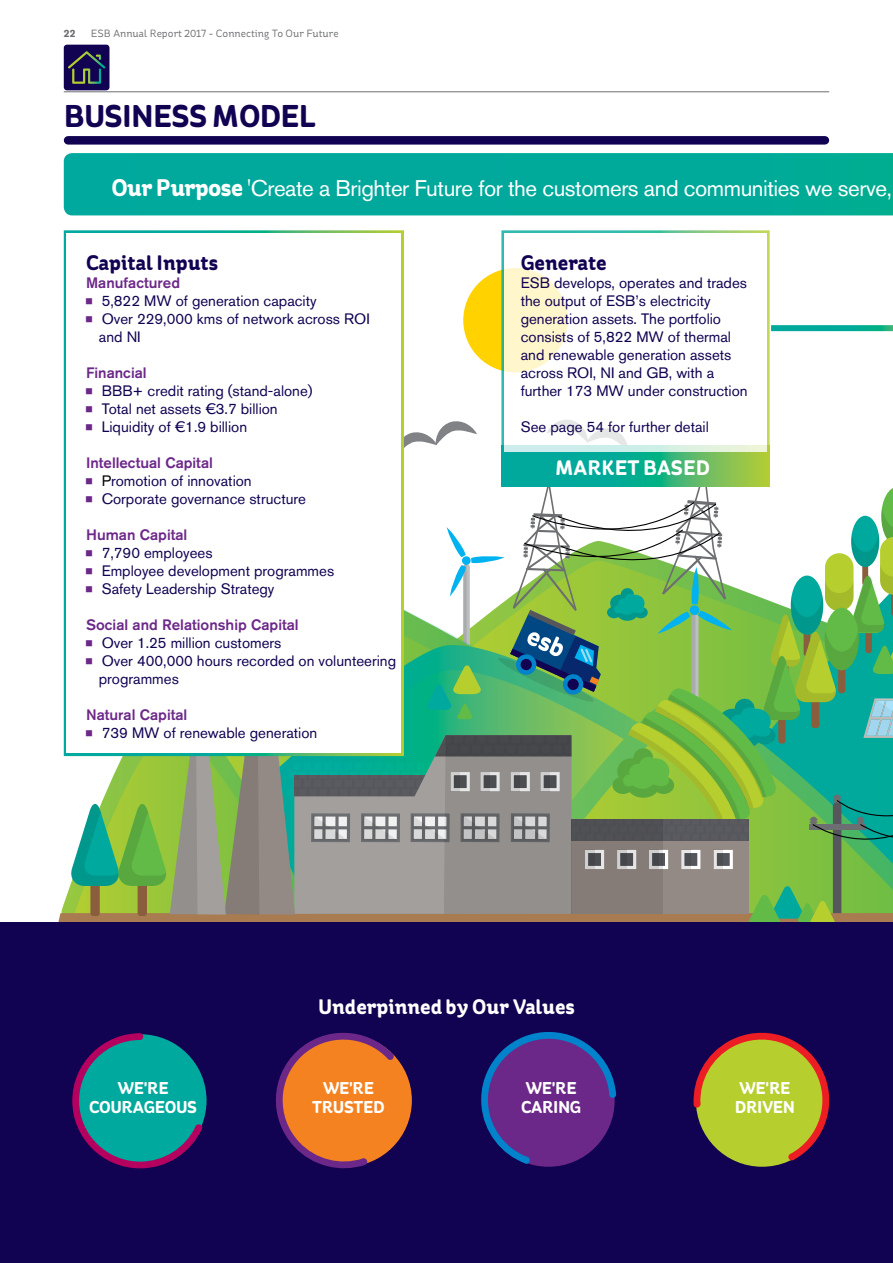
<style>
.page{position:relative;width:893px;height:1263px;background:#fff}
.page>*{position:absolute;margin:0;border:0;box-sizing:border-box;transform-origin:0 0}
.t1{font:700 31.5px "St Ryde";letter-spacing:-.02em;color:#110252}
.t2{font:22.5px "Akzidenz Grotesk BQ";letter-spacing:-.02em;color:#fff}
.t3{font:700 21px "St Ryde";color:#fff}
.t4{font:700 21px "St Ryde";color:#110252}
.t5{font:700 17.1px/19.2px "St Ryde";letter-spacing:-.02em;color:#fff;text-align:center}
.t6{font:15px/18px "Akzidenz Grotesk BQ";color:#110252}
.t7{font:500 15px "Akzidenz Grotesk BQ";color:#6c2889}
.t8{font:10.5px "St Ryde";color:#6d6e71}
.t9{font:700 10.5px "Akzidenz Grotesk BQ";color:#6d6e71}
.s1{font-family:"St Ryde";font-weight:700;font-size:24px}
.s2{font-weight:500;color:#6c2889}
.s3{color:#000}
</style>
<div class="page">
<hr style="left:64px;top:91px;width:765px;height:1px;background:#6d6e71">
<svg style="left:404px;top:421px;width:73px;height:27px"></svg>
<div style="left:463px;top:268px;width:105px;height:104px;background:#ffd200;border-radius:50%"></div>
<div style="left:0;top:922px;width:893px;height:341px;background:#110252"></div>
<div style="left:64px;top:230px;width:340px;height:526px;background:#fff;border:6px solid #fff"></div>
<div style="left:68px;top:136px;width:757px;height:9px;background:#110252"></div>
<svg style="left:72px;top:1033px;width:130px;height:135px"></svg>
<div style="left:279px;top:1034px;width:133px;height:133px;background:#f58220;border-radius:50%"></div>
<svg style="left:275px;top:1032px;width:119px;height:137px"></svg>
<svg style="left:481px;top:1032px;width:135px;height:132px"></svg>
<svg style="left:693px;top:1032px;width:137px;height:129px"></svg>
<svg style="left:501px;top:454px;width:268px;height:11px;background:#2eb27f"></svg>
<div style="left:501px;top:230px;width:269px;height:224px;background:#fff;border:6px solid #fff"></div>
<svg style="left:771px;top:325px;width:122px;height:6px"></svg>
<svg style="left:64px;top:153px;width:829px;height:62px;background:#00a99a"></svg>
<div style="left:64px;top:45px;width:45px;height:45px;background:#110252;border-radius:3px"></div>
<svg style="left:68px;top:51px;width:37px;height:33px"></svg>
<svg style="left:58px;top:465px;width:835px;height:457px"></svg>
<p class="t9" style="left:64px;top:27px;width:13px">22</p>
<p class="t8" style="left:91px;top:27px;width:249px">ESB Annual Report 2017 - Connecting To Our Future</p>
<h1 class="t1" style="left:64px;top:97px;width:254px">BUSINESS MODEL</h1>
<h2 class="t2" style="left:111px;top:175px;width:782px"><span class="s1">Our Purpose</span> 'Create a Brighter Future for the customers and communities we serve,</h2>
<h3 class="t4" style="left:86px;top:250px;width:133px">Capital Inputs</h3>
<p class="t7" style="left:86px;top:274px;width:95px">Manufactured</p>
<p class="t6" style="left:99px;top:292px;width:272px">5,822 MW of generation capacity<br>Over 229,000 kms of network across ROI and NI</p>
<p class="t7" style="left:86px;top:364px;width:62px">Financial</p>
<p class="t6" style="left:102px;top:382px;width:212px">BBB+ credit rating (stand-alone)<br>Total net assets €3.7 billion<br>Liquidity of €1.9 billion</p>
<p class="t6" style="left:102px;top:454px;width:206px;text-indent:-16px"><span class="s2">Intellectual Capital<br></span><span class="s3">P</span>romotion of innovation<br>Corporate governance structure</p>
<p class="t7" style="left:86px;top:526px;width:103px">Human Capital</p>
<p class="t6" style="left:102px;top:544px;width:234px">7,790 employees<br>Employee development programmes<br>Safety Leadership Strategy</p>
<p class="t7" style="left:86px;top:616px;width:214px">Social and Relationship Capital</p>
<p class="t6" style="left:99px;top:634px;width:299px">Over 1.25 million customers<br>Over 400,000 hours recorded on volunteering programmes</p>
<p class="t7" style="left:86px;top:706px;width:103px">Natural Capital</p>
<p class="t6" style="left:102px;top:724px;width:217px">739 MW of renewable generation</p>
<h3 class="t4" style="left:521px;top:250px;width:87px">Generate</h3>
<p class="t6" style="left:521px;top:274px;width:228px">ESB develops, operates and trades the output of ESB’s electricity generation assets. The portfolio consists of 5,822 MW of thermal and renewable generation assets across ROI, NI and GB, with a further 173 MW under construction</p>
<p class="t6" style="left:521px;top:418px;width:190px">See page 54 for further detail</p>
<h3 class="t3" style="left:555px;top:455px;width:116px">Market Based</h3>
<h3 class="t3" style="left:318px;top:994px;width:258px">Underpinned by Our Values</h3>
<p class="t5" style="left:89px;top:1079px;width:110px">WE'RE<br>COURAGEOUS</p>
<p class="t5" style="left:312px;top:1079px;width:74px">WE'RE<br>TRUSTED</p>
<p class="t5" style="left:521px;top:1079px;width:62px;text-align:left">WE'RE<br>CARING</p>
<p class="t5" style="left:735px;top:1079px;width:62px;text-align:left">WE'RE<br>DRIVEN</p>
</div>
